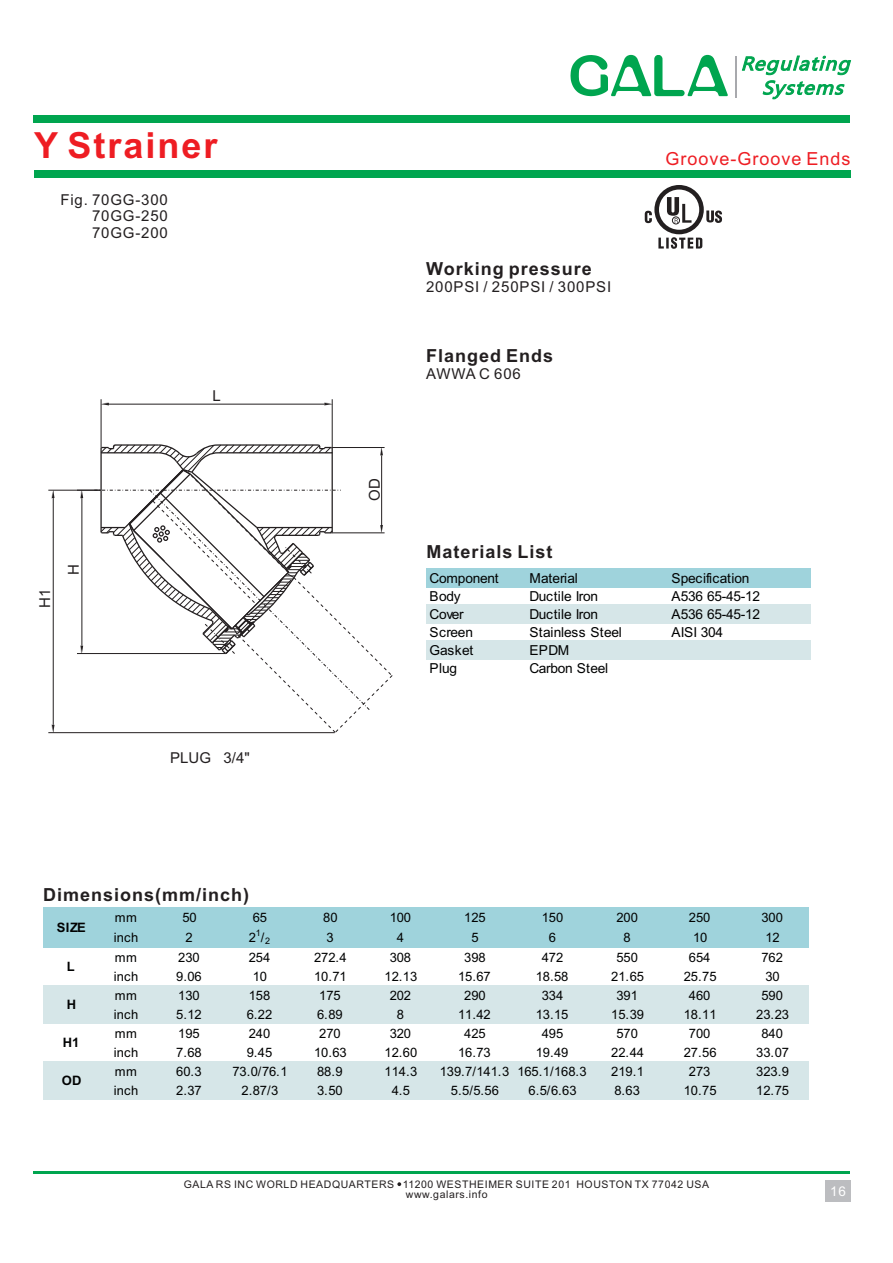
<style>
.page{position:relative;width:893px;height:1263px;background:#fff}
.page>*{position:absolute;margin:0;border:0;box-sizing:border-box;transform-origin:0 0}
.t1{font:700 36px "Arial";letter-spacing:.055em;color:#ee1d23}
.t2{font:700 18px "Arial";letter-spacing:.055em;color:#231f20}
.t3{font:18px "Arial";letter-spacing:.055em;color:#ee1d23}
.t4{font:15px/16.8px "Arial";letter-spacing:.055em;color:#231f20;text-align:justify}
.t5{font:13.8px "Arial";letter-spacing:-.02em;color:#010202}
.t6{font:13.8px "Arial";letter-spacing:.01em;color:#010202}
.t7{font:13.5px "Arial";color:#fff}
.t8{font:13.05px "Arial";letter-spacing:-.005em;color:#010202}
.t9{font:700 13.05px "Arial";letter-spacing:.01em;color:#010202}
.t10{font:10.5px "Arial";letter-spacing:.055em;color:#231f20}
.t11{font:9px "Arial";color:#010202}
</style>
<div class="page">
<div style="left:34px;top:116px;width:816px;height:7px;background:#00a54f"></div>
<hr style="left:34px;top:1171px;width:816px;height:3px;background:#00a54f">
<div style="left:43px;top:906px;width:766px;height:41px;background:#9fd3dc"></div>
<div style="left:43px;top:984px;width:766px;height:39px;background:#d6e6e8"></div>
<div style="left:43px;top:1060px;width:766px;height:39px;background:#d6e6e8"></div>
<div style="left:426px;top:568px;width:385px;height:19px;background:#9fd3dc"></div>
<div style="left:426px;top:604px;width:385px;height:19px;background:#d6e6e8"></div>
<div style="left:426px;top:640px;width:385px;height:19px;background:#d6e6e8"></div>
<div style="left:34px;top:171px;width:816px;height:7px;background:#00a54f"></div>
<hr style="left:48px;top:732px;width:287px;height:1px;background:#231f20">
<hr style="left:48px;top:490px;width:53px;height:1px;background:#231f20">
<hr style="left:53px;top:498px;width:1px;height:227px;background:#231f20">
<svg style="left:52px;top:725px;width:3px;height:8px"></svg>
<svg style="left:52px;top:490px;width:3px;height:8px"></svg>
<hr style="left:332px;top:399px;width:1px;height:48px;background:#231f20">
<hr style="left:101px;top:399px;width:1px;height:49px;background:#231f20">
<hr style="left:109px;top:404px;width:215px;height:1px;background:#231f20">
<svg style="left:324px;top:403px;width:8px;height:2px"></svg>
<svg style="left:101px;top:403px;width:8px;height:2px"></svg>
<svg style="left:77px;top:443px;width:316px;height:290px"></svg>
<div style="left:825px;top:1180px;width:25px;height:21px;background:#bcbdc0"></div>
<svg style="left:645px;top:185px;width:77px;height:64px"></svg>
<svg style="left:397px;top:1182px;width:4px;height:4px"></svg>
<hr style="left:736px;top:57px;width:1px;height:41px;background:#a8a9ad">
<svg style="left:741px;top:55px;width:111px;height:45px"></svg>
<svg style="left:570px;top:55px;width:158px;height:41px"></svg>
<h1 class="t1" style="left:34px;top:131px;width:185px">Y Strainer</h1>
<p class="t4" style="left:92px;top:192px;width:77px;text-indent:-32px">Fig. 70GG-300<br>70GG-250<br>70GG-200</p>
<p class="t4" style="left:212px;top:389px;width:10px">L</p>
<p class="t4" style="left:38px;top:608px;width:21px;rotate:-90deg">H1</p>
<p class="t4" style="left:67px;top:575px;width:12px;rotate:-90deg">H</p>
<p class="t4" style="left:170px;top:751px;width:81px">PLUG 3/4"</p>
<h2 class="t2" style="left:43px;top:888px;width:208px">Dimensions(mm/inch)</h2>
<p class="t4" style="left:367px;top:500px;width:24px;rotate:-90deg">OD</p>
<h2 class="t2" style="left:426px;top:262px;width:167px">Working pressure</h2>
<p class="t4" style="left:426px;top:280px;width:187px">200PSI / 250PSI / 300PSI</p>
<h2 class="t2" style="left:426px;top:349px;width:129px">Flanged Ends</h2>
<p class="t4" style="left:426px;top:367px;width:96px">AWWA C 606</p>
<h2 class="t3" style="left:665px;top:152px;width:187px">Groove-Groove Ends</h2>
<h2 class="t2" style="left:426px;top:545px;width:128px">Materials List</h2>
<p class="t5" style="left:430px;top:573px;width:71px">Component</p>
<p class="t5" style="left:529px;top:573px;width:50px">Material</p>
<p class="t6" style="left:671px;top:573px;width:80px">Specification</p>
<p class="t5" style="left:430px;top:591px;width:33px">Body</p>
<p class="t5" style="left:529px;top:591px;width:70px">Ductile Iron</p>
<p class="t5" style="left:671px;top:591px;width:90px">A536 65-45-12</p>
<p class="t5" style="left:430px;top:609px;width:36px">Cover</p>
<p class="t5" style="left:529px;top:609px;width:70px">Ductile Iron</p>
<p class="t5" style="left:671px;top:609px;width:90px">A536 65-45-12</p>
<p class="t5" style="left:430px;top:627px;width:45px">Screen</p>
<p class="t6" style="left:529px;top:627px;width:94px">Stainless Steel</p>
<p class="t5" style="left:671px;top:627px;width:53px">AISI 304</p>
<p class="t5" style="left:430px;top:645px;width:45px">Gasket</p>
<p class="t5" style="left:529px;top:645px;width:41px">EPDM</p>
<p class="t5" style="left:430px;top:663px;width:29px">Plug</p>
<p class="t5" style="left:529px;top:663px;width:80px">Carbon Steel</p>
<p class="t9" style="left:57px;top:922px;width:31px">SIZE</p>
<p class="t9" style="left:67px;top:961px;width:9px">L</p>
<p class="t9" style="left:67px;top:999px;width:11px">H</p>
<p class="t9" style="left:63px;top:1037px;width:18px">H1</p>
<p class="t9" style="left:62px;top:1075px;width:21px">OD</p>
<p class="t8" style="left:115px;top:912px;width:24px">mm</p>
<p class="t8" style="left:182px;top:912px;width:16px">50</p>
<p class="t8" style="left:253px;top:912px;width:16px">65</p>
<p class="t8" style="left:323px;top:912px;width:16px">80</p>
<p class="t8" style="left:390px;top:912px;width:23px">100</p>
<p class="t8" style="left:464px;top:912px;width:23px">125</p>
<p class="t8" style="left:542px;top:912px;width:23px">150</p>
<p class="t8" style="left:616px;top:912px;width:23px">200</p>
<p class="t8" style="left:689px;top:912px;width:23px">250</p>
<p class="t8" style="left:761px;top:912px;width:23px">300</p>
<p class="t8" style="left:114px;top:932px;width:26px">inch</p>
<p class="t8" style="left:185px;top:932px;width:9px">2</p>
<p class="t8" style="left:249px;top:932px;width:23px">2 /<sub>2</sub></p>
<p class="t11" style="left:256px;top:929px;width:7px">1</p>
<p class="t8" style="left:326px;top:932px;width:9px">3</p>
<p class="t8" style="left:397px;top:932px;width:9px">4</p>
<p class="t8" style="left:471px;top:932px;width:9px">5</p>
<p class="t8" style="left:549px;top:932px;width:9px">6</p>
<p class="t8" style="left:623px;top:932px;width:9px">8</p>
<p class="t8" style="left:693px;top:932px;width:16px">10</p>
<p class="t8" style="left:765px;top:932px;width:16px">12</p>
<p class="t8" style="left:115px;top:952px;width:24px">mm</p>
<p class="t8" style="left:178px;top:952px;width:23px">230</p>
<p class="t8" style="left:249px;top:952px;width:23px">254</p>
<p class="t8" style="left:314px;top:952px;width:34px">272.4</p>
<p class="t8" style="left:390px;top:952px;width:23px">308</p>
<p class="t8" style="left:464px;top:952px;width:23px">398</p>
<p class="t8" style="left:542px;top:952px;width:23px">472</p>
<p class="t8" style="left:616px;top:952px;width:23px">550</p>
<p class="t8" style="left:689px;top:952px;width:23px">654</p>
<p class="t8" style="left:761px;top:952px;width:23px">762</p>
<p class="t8" style="left:114px;top:971px;width:26px">inch</p>
<p class="t8" style="left:176px;top:971px;width:27px">9.06</p>
<p class="t8" style="left:253px;top:971px;width:16px">10</p>
<p class="t8" style="left:314px;top:971px;width:34px">10.71</p>
<p class="t8" style="left:385px;top:971px;width:34px">12.13</p>
<p class="t8" style="left:458px;top:971px;width:34px">15.67</p>
<p class="t8" style="left:536px;top:971px;width:34px">18.58</p>
<p class="t8" style="left:611px;top:971px;width:34px">21.65</p>
<p class="t8" style="left:684px;top:971px;width:34px">25.75</p>
<p class="t8" style="left:765px;top:971px;width:16px">30</p>
<p class="t8" style="left:115px;top:990px;width:24px">mm</p>
<p class="t8" style="left:178px;top:990px;width:23px">130</p>
<p class="t8" style="left:249px;top:990px;width:23px">158</p>
<p class="t8" style="left:319px;top:990px;width:23px">175</p>
<p class="t8" style="left:390px;top:990px;width:23px">202</p>
<p class="t8" style="left:464px;top:990px;width:23px">290</p>
<p class="t8" style="left:542px;top:990px;width:23px">334</p>
<p class="t8" style="left:616px;top:990px;width:23px">391</p>
<p class="t8" style="left:689px;top:990px;width:23px">460</p>
<p class="t8" style="left:761px;top:990px;width:23px">590</p>
<p class="t8" style="left:114px;top:1009px;width:26px">inch</p>
<p class="t8" style="left:176px;top:1009px;width:27px">5.12</p>
<p class="t8" style="left:247px;top:1009px;width:27px">6.22</p>
<p class="t8" style="left:317px;top:1009px;width:27px">6.89</p>
<p class="t8" style="left:397px;top:1009px;width:9px">8</p>
<p class="t8" style="left:458px;top:1009px;width:34px">11.42</p>
<p class="t8" style="left:536px;top:1009px;width:34px">13.15</p>
<p class="t8" style="left:611px;top:1009px;width:34px">15.39</p>
<p class="t8" style="left:684px;top:1009px;width:34px">18.11</p>
<p class="t8" style="left:756px;top:1009px;width:34px">23.23</p>
<p class="t8" style="left:115px;top:1028px;width:24px">mm</p>
<p class="t8" style="left:178px;top:1028px;width:23px">195</p>
<p class="t8" style="left:249px;top:1028px;width:23px">240</p>
<p class="t8" style="left:319px;top:1028px;width:23px">270</p>
<p class="t8" style="left:390px;top:1028px;width:23px">320</p>
<p class="t8" style="left:464px;top:1028px;width:23px">425</p>
<p class="t8" style="left:542px;top:1028px;width:23px">495</p>
<p class="t8" style="left:616px;top:1028px;width:23px">570</p>
<p class="t8" style="left:689px;top:1028px;width:23px">700</p>
<p class="t8" style="left:761px;top:1028px;width:23px">840</p>
<p class="t8" style="left:114px;top:1047px;width:26px">inch</p>
<p class="t8" style="left:176px;top:1047px;width:27px">7.68</p>
<p class="t8" style="left:247px;top:1047px;width:27px">9.45</p>
<p class="t8" style="left:314px;top:1047px;width:34px">10.63</p>
<p class="t8" style="left:385px;top:1047px;width:34px">12.60</p>
<p class="t8" style="left:458px;top:1047px;width:34px">16.73</p>
<p class="t8" style="left:536px;top:1047px;width:34px">19.49</p>
<p class="t8" style="left:611px;top:1047px;width:34px">22.44</p>
<p class="t8" style="left:684px;top:1047px;width:34px">27.56</p>
<p class="t8" style="left:756px;top:1047px;width:34px">33.07</p>
<p class="t8" style="left:115px;top:1066px;width:24px">mm</p>
<p class="t8" style="left:176px;top:1066px;width:27px">60.3</p>
<p class="t8" style="left:232px;top:1066px;width:57px">73.0/76.1</p>
<p class="t8" style="left:317px;top:1066px;width:27px">88.9</p>
<p class="t8" style="left:385px;top:1066px;width:34px">114.3</p>
<p class="t8" style="left:440px;top:1066px;width:149px">139.7/141.3 165.1/168.3</p>
<p class="t8" style="left:611px;top:1066px;width:34px">219.1</p>
<p class="t8" style="left:689px;top:1066px;width:23px">273</p>
<p class="t8" style="left:756px;top:1066px;width:34px">323.9</p>
<p class="t8" style="left:114px;top:1085px;width:26px">inch</p>
<p class="t8" style="left:176px;top:1085px;width:27px">2.37</p>
<p class="t8" style="left:242px;top:1085px;width:38px">2.87/3</p>
<p class="t8" style="left:317px;top:1085px;width:27px">3.50</p>
<p class="t8" style="left:392px;top:1085px;width:20px">4.5</p>
<p class="t8" style="left:451px;top:1085px;width:50px">5.5/5.56</p>
<p class="t8" style="left:529px;top:1085px;width:50px">6.5/6.63</p>
<p class="t8" style="left:614px;top:1085px;width:27px">8.63</p>
<p class="t8" style="left:684px;top:1085px;width:34px">10.75</p>
<p class="t8" style="left:756px;top:1085px;width:34px">12.75</p>
<p class="t10" style="left:184px;top:1180px;width:527px">GALA RS INC WORLD HEADQUARTERS 11200 WESTHEIMER SUITE 201 HOUSTON TX 77042 USA</p>
<p class="t10" style="left:406px;top:1190px;width:83px">www.galars.info</p>
<p class="t7" style="left:830px;top:1186px;width:17px">16</p>
</div>
